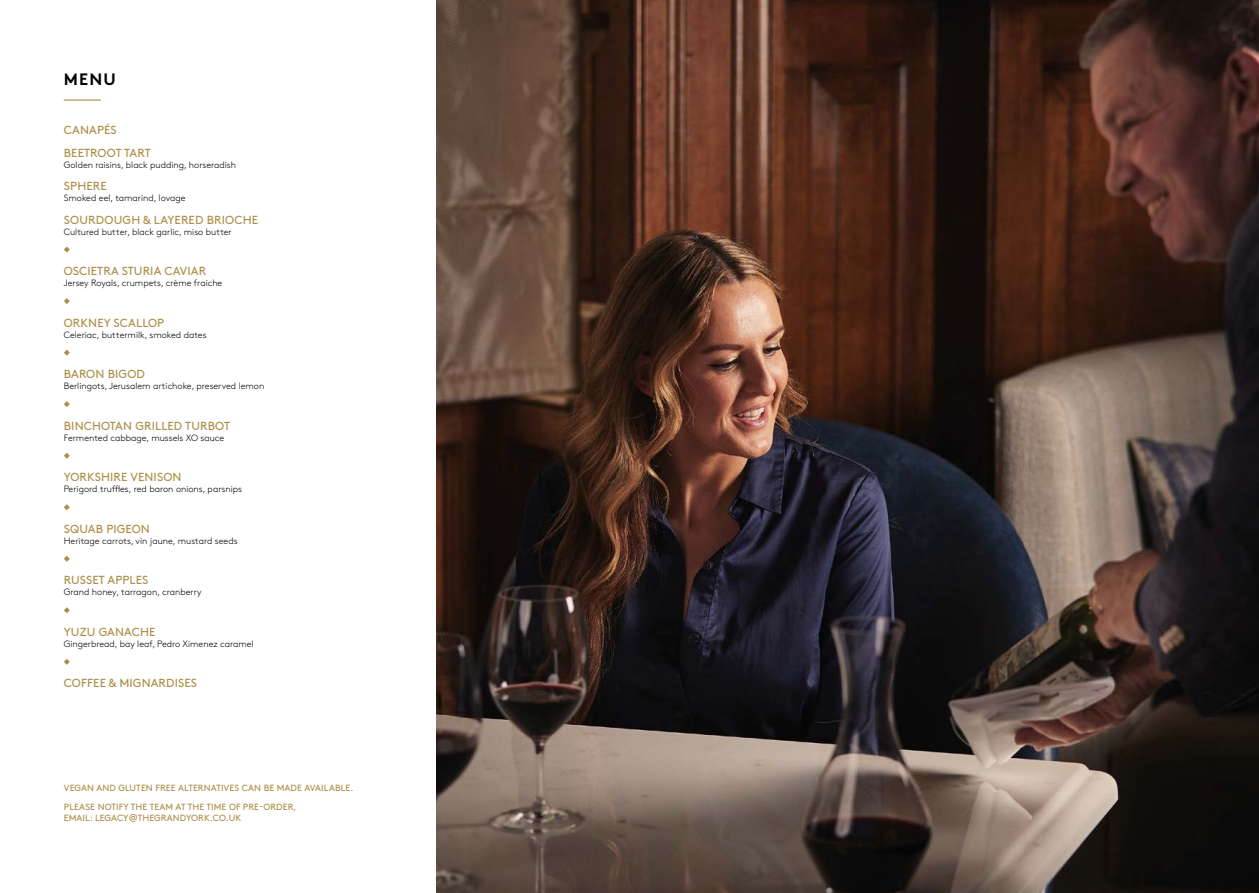
<style>
.page{position:relative;width:1259px;height:893px;background:#fff}
.page>*{position:absolute;margin:0;border:0;box-sizing:border-box;transform-origin:0 0}
.t1{font:700 16.5px "Brown Std";color:#000}
.t2{font:11.7px "Brown Std";letter-spacing:.01em;color:#ab8e48}
.t3{font:300 9.15px "Brown Std";color:#000}
.t4{font:9px/10.8px "Brown Std";letter-spacing:.01em;color:#ab8e48}
</style>
<div class="page">
<img style="left:437px;top:0;width:180px;height:893px">
<img style="left:617px;top:0;width:642px;height:893px">
<svg style="left:64px;top:247px;width:6px;height:6px"></svg>
<svg style="left:64px;top:298px;width:6px;height:6px"></svg>
<svg style="left:64px;top:350px;width:6px;height:6px"></svg>
<svg style="left:64px;top:401px;width:6px;height:6px"></svg>
<svg style="left:64px;top:453px;width:6px;height:6px"></svg>
<svg style="left:64px;top:504px;width:6px;height:6px"></svg>
<svg style="left:64px;top:556px;width:6px;height:6px"></svg>
<svg style="left:64px;top:607px;width:6px;height:6px"></svg>
<svg style="left:64px;top:659px;width:6px;height:6px"></svg>
<hr style="left:64px;top:99px;width:37px;height:2px;background:#ab8e48">
<p class="t1" style="left:64px;top:69px;width:53px">MENU</p>
<p class="t2" style="left:64px;top:123px;width:54px">CANAPÉS</p>
<p class="t2" style="left:64px;top:146px;width:88px">BEETROOT TART</p>
<p class="t3" style="left:64px;top:159px;width:174px">Golden raisins, black pudding, horseradish</p>
<p class="t2" style="left:64px;top:179px;width:44px">SPHERE</p>
<p class="t3" style="left:64px;top:193px;width:123px">Smoked eel, tamarind, lovage</p>
<p class="t2" style="left:64px;top:213px;width:196px">SOURDOUGH &amp; LAYERED BRIOCHE</p>
<p class="t3" style="left:64px;top:226px;width:169px">Cultured butter, black garlic, miso butter</p>
<p class="t2" style="left:64px;top:264px;width:144px">OSCIETRA STURIA CAVIAR</p>
<p class="t3" style="left:64px;top:278px;width:160px">Jersey Royals, crumpets, crème fraiche</p>
<p class="t2" style="left:64px;top:316px;width:102px">ORKNEY SCALLOP</p>
<p class="t3" style="left:64px;top:329px;width:144px">Celeriac, buttermilk, smoked dates</p>
<p class="t2" style="left:64px;top:367px;width:83px">BARON BIGOD</p>
<p class="t3" style="left:64px;top:381px;width:202px">Berlingots, Jerusalem artichoke, preserved lemon</p>
<p class="t2" style="left:64px;top:419px;width:168px">BINCHOTAN GRILLED TURBOT</p>
<p class="t3" style="left:64px;top:432px;width:162px">Fermented cabbage, mussels XO sauce</p>
<p class="t2" style="left:64px;top:470px;width:119px">YORKSHIRE VENISON</p>
<p class="t3" style="left:64px;top:484px;width:180px">Perigord truffles, red baron onions, parsnips</p>
<p class="t2" style="left:64px;top:522px;width:88px">SQUAB PIGEON</p>
<p class="t3" style="left:64px;top:535px;width:175px">Heritage carrots, vin jaune, mustard seeds</p>
<p class="t2" style="left:64px;top:573px;width:86px">RUSSET APPLES</p>
<p class="t3" style="left:64px;top:587px;width:139px">Grand honey, tarragon, cranberry</p>
<p class="t2" style="left:64px;top:625px;width:93px">YUZU GANACHE</p>
<p class="t3" style="left:64px;top:638px;width:191px">Gingerbread, bay leaf, Pedro Ximenez caramel</p>
<p class="t2" style="left:64px;top:676px;width:135px">COFFEE &amp; MIGNARDISES</p>
<p class="t4" style="left:64px;top:782px;width:291px">VEGAN AND GLUTEN FREE ALTERNATIVES CAN BE MADE AVAILABLE.</p>
<p class="t4" style="left:64px;top:801px;width:234px">PLEASE NOTIFY THE TEAM AT THE TIME OF PRE-ORDER,<br>EMAIL: LEGACY@THEGRANDYORK.CO.UK</p>
</div>
